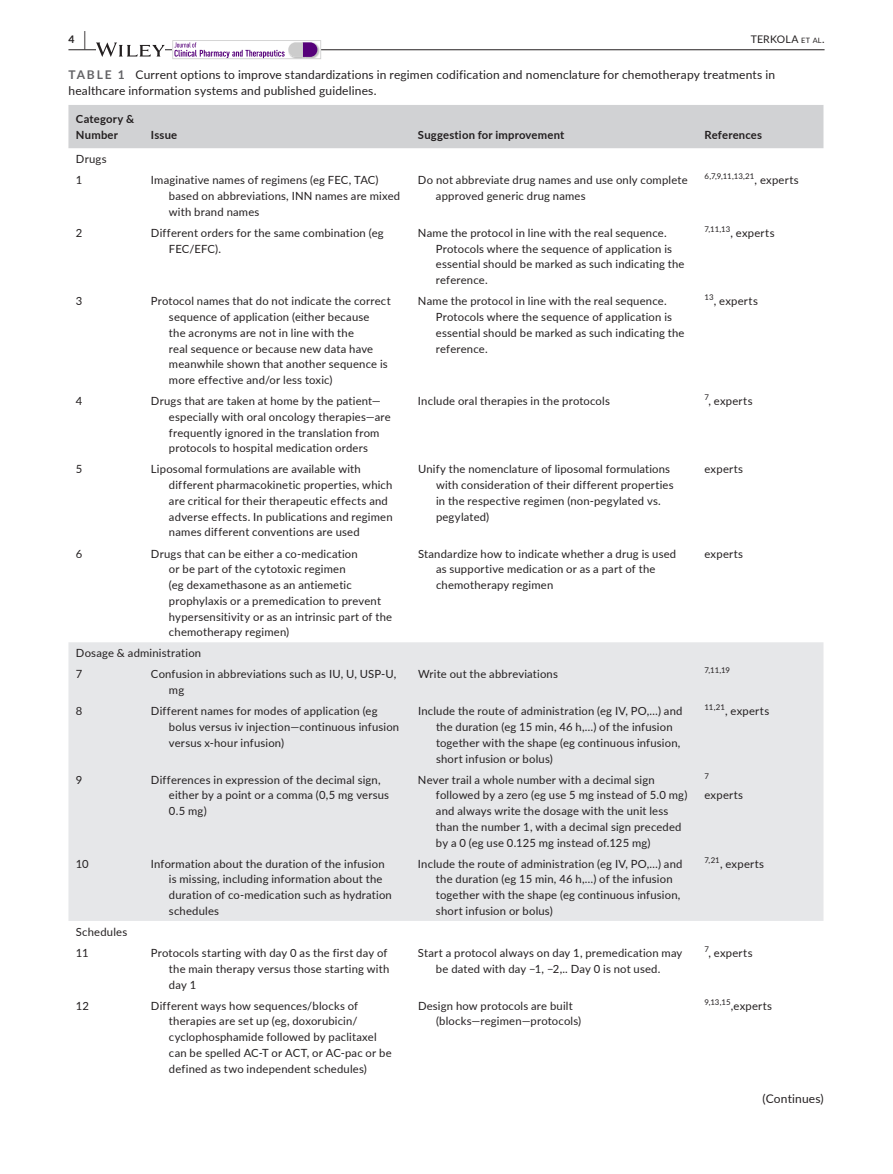
<style>
.page{position:relative;width:893px;height:1174px;background:#fff}
.page>*{position:absolute;margin:0;border:0;box-sizing:border-box;transform-origin:0 0}
.t1{font:12px/16.5px "Lato";letter-spacing:.015em;color:#231f20}
.t2{font:11.25px/15.8px "Lato";letter-spacing:.015em;color:#231f20}
.t3{font:700 11.25px/15.8px "Lato";letter-spacing:.02em;color:#231f20}
.t4{font:10.5px "Lato";letter-spacing:.02em;color:#231f20}
.t5{font:700 10.5px "Lato";color:#231f20}
.t6{font:7.8px "Lato";color:#231f20}
.s1{font-size:19.5px}
.s2{font-size:7.35px}
.s3{font-weight:700;color:#636366}
</style>
<div class="page">
<hr style="left:68px;top:49px;width:756px;height:1px;background:#231f20">
<svg style="left:96px;top:42px;width:69px;height:15px"></svg>
<svg style="left:172px;top:40px;width:149px;height:19px"></svg>
<div style="left:68px;top:105px;width:755px;height:43px;background:#d1d2d4"></div>
<div style="left:68px;top:642px;width:755px;height:279px;background:#e6e7e9"></div>
<p class="t5" style="left:68px;top:31px;width:19px">4 <span class="s1">|</span></p>
<p class="t4" style="left:751px;top:31px;width:75px">TERKOLA <span class="s2">et al</span>.</p>
<p class="t1" style="left:68px;top:66px;width:708px"><span class="s3">TABLE 1</span> Current options to improve standardizations in regimen codification and nomenclature for chemotherapy treatments in healthcare information systems and published guidelines.</p>
<p class="t3" style="left:76px;top:111px;width:60px">Category &amp;<br>Number</p>
<p class="t3" style="left:151px;top:126px;width:28px">Issue</p>
<p class="t3" style="left:418px;top:126px;width:148px">Suggestion for improvement</p>
<p class="t3" style="left:704px;top:126px;width:59px">References</p>
<p class="t2" style="left:76px;top:148px;width:32px;line-height:21px">Drugs<br>1</p>
<p class="t2" style="left:169px;top:172px;width:233px;text-indent:-18px">Imaginative names of regimens (eg FEC, TAC) based on abbreviations, INN names are mixed with brand names</p>
<p class="t2" style="left:436px;top:172px;width:253px;text-indent:-18px">Do not abbreviate drug names and use only complete approved generic drug names</p>
<p class="t6" style="left:704px;top:171px;width:51px">6,7,9,11,13,21</p>
<p class="t2" style="left:755px;top:172px;width:46px">, experts</p>
<p class="t2" style="left:76px;top:224px;width:8px">2</p>
<p class="t2" style="left:169px;top:224px;width:216px;text-indent:-18px">Different orders for the same combination (eg<br>FEC/EFC).</p>
<p class="t2" style="left:436px;top:224px;width:250px;text-indent:-18px">Name the protocol in line with the real sequence.<br>Protocols where the sequence of application is essential should be marked as such indicating the reference.</p>
<p class="t6" style="left:704px;top:223px;width:27px">7,11,13</p>
<p class="t2" style="left:730px;top:224px;width:46px">, experts</p>
<p class="t2" style="left:76px;top:293px;width:8px">3</p>
<p class="t2" style="left:169px;top:293px;width:223px;text-indent:-18px">Protocol names that do not indicate the correct sequence of application (either because<br>the acronyms are not in line with the<br>real sequence or because new data have meanwhile shown that another sequence is more effective and/or less toxic)</p>
<p class="t2" style="left:436px;top:293px;width:250px;text-indent:-18px">Name the protocol in line with the real sequence.<br>Protocols where the sequence of application is essential should be marked as such indicating the reference.</p>
<p class="t6" style="left:704px;top:292px;width:11px">13</p>
<p class="t2" style="left:714px;top:293px;width:46px">, experts</p>
<p class="t2" style="left:76px;top:393px;width:8px">4</p>
<p class="t2" style="left:169px;top:393px;width:223px;text-indent:-18px">Drugs that are taken at home by the patient— especially with oral oncology therapies—are frequently ignored in the translation from protocols to hospital medication orders</p>
<p class="t2" style="left:418px;top:393px;width:193px">Include oral therapies in the protocols</p>
<p class="t6" style="left:704px;top:391px;width:6px">7</p>
<p class="t2" style="left:708px;top:393px;width:46px">, experts</p>
<p class="t2" style="left:76px;top:461px;width:8px">5</p>
<p class="t2" style="left:169px;top:461px;width:225px;text-indent:-18px">Liposomal formulations are available with different pharmacokinetic properties, which are critical for their therapeutic effects and adverse effects. In publications and regimen names different conventions are used</p>
<p class="t2" style="left:436px;top:461px;width:239px;text-indent:-18px">Unify the nomenclature of liposomal formulations with consideration of their different properties in the respective regimen (non-pegylated vs. pegylated)</p>
<p class="t2" style="left:704px;top:461px;width:40px">experts</p>
<p class="t2" style="left:76px;top:545px;width:8px">6</p>
<p class="t2" style="left:169px;top:545px;width:225px;text-indent:-18px">Drugs that can be either a co-medication<br>or be part of the cytotoxic regimen<br>(eg dexamethasone as an antiemetic prophylaxis or a premedication to prevent hypersensitivity or as an intrinsic part of the chemotherapy regimen)</p>
<p class="t2" style="left:436px;top:545px;width:242px;text-indent:-18px">Standardize how to indicate whether a drug is used as supportive medication or as a part of the chemotherapy regimen</p>
<p class="t2" style="left:704px;top:545px;width:40px">experts</p>
<p class="t2" style="left:76px;top:642px;width:127px;line-height:21px">Dosage &amp; administration<br>7</p>
<p class="t2" style="left:169px;top:666px;width:229px;text-indent:-18px">Confusion in abbreviations such as IU, U, USP-U, mg</p>
<p class="t2" style="left:418px;top:666px;width:141px">Write out the abbreviations</p>
<p class="t6" style="left:704px;top:665px;width:27px">7,11,19</p>
<p class="t2" style="left:76px;top:703px;width:8px">8</p>
<p class="t2" style="left:169px;top:703px;width:232px;text-indent:-18px">Different names for modes of application (eg bolus versus iv injection—continuous infusion versus x-hour infusion)</p>
<p class="t2" style="left:436px;top:703px;width:248px;text-indent:-18px">Include the route of administration (eg IV, PO,…) and the duration (eg 15 min, 46 h,…) of the infusion together with the shape (eg continuous infusion, short infusion or bolus)</p>
<p class="t6" style="left:704px;top:701px;width:22px">11,21</p>
<p class="t2" style="left:725px;top:703px;width:46px">, experts</p>
<p class="t2" style="left:76px;top:771px;width:8px">9</p>
<p class="t2" style="left:169px;top:771px;width:222px;text-indent:-18px">Differences in expression of the decimal sign, either by a point or a comma (0,5 mg versus<br>0.5 mg)</p>
<p class="t2" style="left:436px;top:771px;width:253px;text-indent:-18px">Never trail a whole number with a decimal sign followed by a zero (eg use 5 mg instead of 5.0 mg) and always write the dosage with the unit less than the number 1, with a decimal sign preceded by a 0 (eg use 0.125 mg instead of.125 mg)</p>
<p class="t6" style="left:704px;top:770px;width:6px">7</p>
<p class="t2" style="left:704px;top:787px;width:40px">experts</p>
<p class="t2" style="left:76px;top:855px;width:14px">10</p>
<p class="t2" style="left:169px;top:855px;width:224px;text-indent:-18px">Information about the duration of the infusion is missing, including information about the duration of co-medication such as hydration schedules</p>
<p class="t2" style="left:436px;top:855px;width:248px;text-indent:-18px">Include the route of administration (eg IV, PO,…) and the duration (eg 15 min, 46 h,…) of the infusion together with the shape (eg continuous infusion, short infusion or bolus)</p>
<p class="t6" style="left:704px;top:854px;width:17px">7,21</p>
<p class="t2" style="left:720px;top:855px;width:46px">, experts</p>
<p class="t2" style="left:76px;top:921px;width:53px;line-height:21px">Schedules<br>11</p>
<p class="t2" style="left:169px;top:944px;width:222px;text-indent:-18px">Protocols starting with day 0 as the first day of the main therapy versus those starting with day 1</p>
<p class="t2" style="left:418px;top:944px;width:266px;text-align:center">Start a protocol always on day 1, premedication may be dated with day −1, −2,.. Day 0 is not used.</p>
<p class="t6" style="left:704px;top:943px;width:6px">7</p>
<p class="t2" style="left:708px;top:944px;width:46px">, experts</p>
<p class="t2" style="left:76px;top:997px;width:15px">12</p>
<p class="t2" style="left:169px;top:997px;width:224px;text-indent:-18px">Different ways how sequences/blocks of therapies are set up (eg, doxorubicin/ cyclophosphamide followed by paclitaxel can be spelled AC-T or ACT, or AC-pac or be defined as two independent schedules)</p>
<p class="t2" style="left:436px;top:997px;width:147px;text-indent:-18px">Design how protocols are built (blocks—regimen—protocols)</p>
<p class="t6" style="left:704px;top:996px;width:28px">9,13,15</p>
<p class="t2" style="left:731px;top:997px;width:43px">,experts</p>
<p class="t1" style="left:762px;top:1089px;width:63px">(Continues)</p>
</div>
